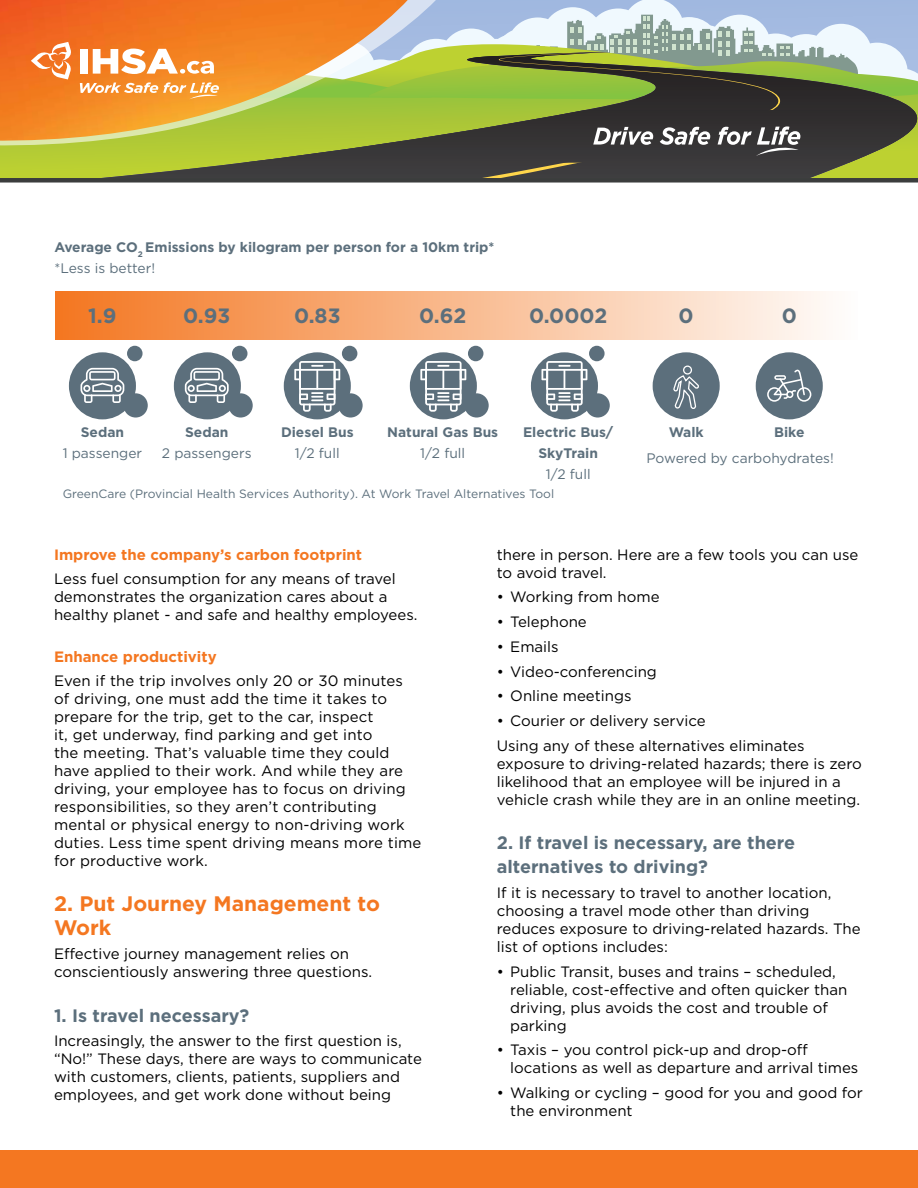
<style>
.page{position:relative;width:918px;height:1188px;background:#fff}
.page>*{position:absolute;margin:0;border:0;box-sizing:border-box;transform-origin:0 0}
.t1{font:700 21px/24px "Gotham";color:#f47721}
.t2{font:700 20.7px "Gotham";color:#5c6f7c}
.t3{font:700 18px/24px "Gotham";color:#5c6f7c}
.t4{font:15px/18px "Gotham";color:#000}
.t5{font:700 15px "Gotham";color:#f47721}
.t6{font:700 13.8px/20.7px "Gotham";color:#5c6f7c}
.t7{font:13.8px "Gotham";color:#5c6f7c}
.t8{font:12.15px "Gotham";color:#5c6f7c}
.s1{font-weight:400}
</style>
<div class="page">
<svg style="left:0;top:0;width:918px;height:178px;background:#a29159"></svg>
<div style="left:0;top:178px;width:918px;height:5px;background:#3b3d3d"></div>
<div style="left:0;top:1150px;width:918px;height:38px;background:#f47721"></div>
<div style="left:69px;top:352px;width:67px;height:67px;background:#5c6f7c;border-radius:50%"></div>
<div style="left:124px;top:393px;width:24px;height:25px;background:#5c6f7c;border-radius:50%"></div>
<div style="left:127px;top:346px;width:16px;height:15px;background:#5c6f7c;border-radius:50%"></div>
<div style="left:174px;top:352px;width:67px;height:67px;background:#5c6f7c;border-radius:50%"></div>
<div style="left:229px;top:393px;width:24px;height:25px;background:#5c6f7c;border-radius:50%"></div>
<div style="left:232px;top:346px;width:16px;height:15px;background:#5c6f7c;border-radius:50%"></div>
<div style="left:284px;top:352px;width:67px;height:67px;background:#5c6f7c;border-radius:50%"></div>
<div style="left:338px;top:393px;width:25px;height:25px;background:#5c6f7c;border-radius:50%"></div>
<div style="left:342px;top:346px;width:15px;height:15px;background:#5c6f7c;border-radius:50%"></div>
<div style="left:410px;top:352px;width:67px;height:67px;background:#5c6f7c;border-radius:50%"></div>
<div style="left:464px;top:393px;width:25px;height:25px;background:#5c6f7c;border-radius:50%"></div>
<div style="left:468px;top:346px;width:15px;height:15px;background:#5c6f7c;border-radius:50%"></div>
<div style="left:531px;top:352px;width:67px;height:67px;background:#5c6f7c;border-radius:50%"></div>
<div style="left:586px;top:393px;width:24px;height:25px;background:#5c6f7c;border-radius:50%"></div>
<div style="left:589px;top:346px;width:16px;height:15px;background:#5c6f7c;border-radius:50%"></div>
<div style="left:653px;top:352px;width:67px;height:67px;background:#5c6f7c;border-radius:50%"></div>
<div style="left:756px;top:352px;width:67px;height:67px;background:#5c6f7c;border-radius:50%"></div>
<div style="left:55px;top:291px;width:803px;height:48px;background:linear-gradient(to right,#f47620,#fefefd)"></div>
<svg style="left:81px;top:368px;width:43px;height:35px"></svg>
<svg style="left:185px;top:368px;width:44px;height:35px"></svg>
<svg style="left:294px;top:361px;width:46px;height:51px"></svg>
<svg style="left:420px;top:361px;width:46px;height:51px"></svg>
<svg style="left:541px;top:361px;width:46px;height:51px"></svg>
<svg style="left:767px;top:370px;width:44px;height:32px"></svg>
<div style="left:683px;top:366px;width:9px;height:9px;border:1px solid #fff;border-radius:50%"></div>
<svg style="left:673px;top:369px;width:26px;height:40px"></svg>
<p class="t6" style="left:54px;top:237px;width:441px">Average CO<sub>2</sub> Emissions by kilogram per person for a 10km trip* <span class="s1">*Less is better!</span></p>
<h2 class="t2" style="left:88px;top:302px;width:30px">1.9</h2>
<h2 class="t2" style="left:183px;top:302px;width:48px">0.93</h2>
<h2 class="t2" style="left:294px;top:302px;width:48px">0.83</h2>
<h2 class="t2" style="left:419px;top:302px;width:49px">0.62</h2>
<h2 class="t2" style="left:529px;top:302px;width:80px">0.0002</h2>
<h2 class="t2" style="left:679px;top:302px;width:17px">0</h2>
<h2 class="t2" style="left:782px;top:302px;width:17px">0</h2>
<p class="t6" style="left:81px;top:422px;width:45px">Sedan</p>
<p class="t7" style="left:63px;top:444px;width:81px">1 passenger</p>
<p class="t6" style="left:185px;top:422px;width:45px">Sedan</p>
<p class="t7" style="left:162px;top:444px;width:91px">2 passengers</p>
<p class="t6" style="left:281px;top:422px;width:74px">Diesel Bus</p>
<p class="t7" style="left:295px;top:444px;width:46px">1/2 full</p>
<p class="t6" style="left:387px;top:422px;width:112px">Natural Gas Bus</p>
<p class="t7" style="left:420px;top:444px;width:46px">1/2 full</p>
<p class="t6" style="left:523px;top:422px;width:92px;text-align:center">Electric Bus/<br>SkyTrain</p>
<p class="t7" style="left:546px;top:465px;width:46px">1/2 full</p>
<p class="t6" style="left:669px;top:422px;width:37px">Walk</p>
<p class="t7" style="left:647px;top:449px;width:189px">Powered by carbohydrates!</p>
<p class="t6" style="left:774px;top:422px;width:32px">Bike</p>
<p class="t8" style="left:63px;top:486px;width:493px">GreenCare (Provincial Health Services Authority). At Work Travel Alternatives Tool</p>
<p class="t5" style="left:54px;top:544px;width:310px">Improve the company’s carbon footprint</p>
<p class="t4" style="left:54px;top:570px;width:365px">Less fuel consumption for any means of travel demonstrates the organization cares about a healthy planet - and safe and healthy employees.</p>
<p class="t5" style="left:54px;top:646px;width:164px">Enhance productivity</p>
<p class="t4" style="left:54px;top:672px;width:369px">Even if the trip involves only 20 or 30 minutes of driving, one must add the time it takes to prepare for the trip, get to the car, inspect<br>it, get underway, find parking and get into<br>the meeting. That’s valuable time they could have applied to their work. And while they are driving, your employee has to focus on driving responsibilities, so they aren’t contributing mental or physical energy to non-driving work duties. Less time spent driving means more time for productive work.</p>
<h1 class="t1" style="left:54px;top:891px;width:327px">2. Put Journey Management to<br>Work</h1>
<p class="t4" style="left:54px;top:945px;width:320px">Effective journey management relies on conscientiously answering three questions.</p>
<p class="t3" style="left:54px;top:1003px;width:197px">1. Is travel necessary?</p>
<p class="t4" style="left:54px;top:1032px;width:370px">Increasingly, the answer to the first question is, “No!” These days, there are ways to communicate with customers, clients, patients, suppliers and employees, and get work done without being</p>
<p class="t4" style="left:497px;top:545px;width:363px">there in person. Here are a few tools you can use to avoid travel.</p>
<p class="t4" style="left:497px;top:588px;width:164px">• Working from home</p>
<p class="t4" style="left:497px;top:612px;width:92px">• Telephone</p>
<p class="t4" style="left:497px;top:637px;width:63px">• Emails</p>
<p class="t4" style="left:497px;top:662px;width:162px">• Video-conferencing</p>
<p class="t4" style="left:497px;top:687px;width:136px">• Online meetings</p>
<p class="t4" style="left:497px;top:708px;width:309px;line-height:24.8px">• Courier or delivery service<br>Using any of these alternatives eliminates</p>
<p class="t4" style="left:497px;top:754px;width:367px">exposure to driving-related hazards; there is zero likelihood that an employee will be injured in a vehicle crash while they are in an online meeting.</p>
<p class="t3" style="left:497px;top:831px;width:300px">2. If travel is necessary, are there alternatives to driving?</p>
<p class="t4" style="left:497px;top:883px;width:365px">If it is necessary to travel to another location, choosing a travel mode other than driving reduces exposure to driving-related hazards. The list of options includes:</p>
<p class="t4" style="left:510px;top:962px;width:339px;text-indent:-14px">• Public Transit, buses and trains – scheduled, reliable, cost-effective and often quicker than driving, plus avoids the cost and trouble of parking</p>
<p class="t4" style="left:510px;top:1041px;width:350px;text-indent:-14px">• Taxis – you control pick-up and drop-off locations as well as departure and arrival times</p>
<p class="t4" style="left:510px;top:1083px;width:354px;text-indent:-14px">• Walking or cycling – good for you and good for the environment</p>
</div>
